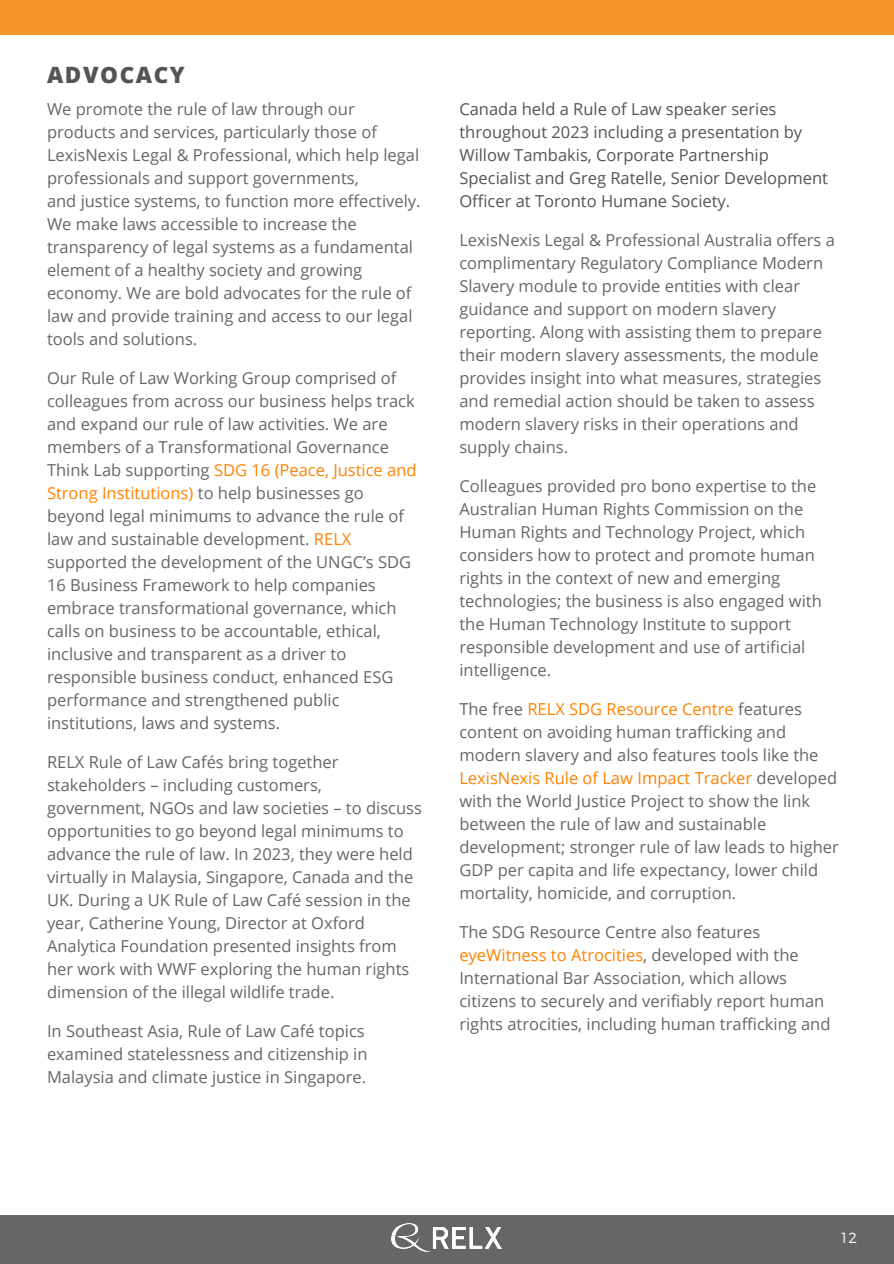
<style>
.page{position:relative;width:894px;height:1264px;background:#fff}
.page>*{position:absolute;margin:0;border:0;box-sizing:border-box;transform-origin:0 0}
.t1{font:800 22.5px "Open Sans";letter-spacing:.07em;color:#545454}
.t2{font:16.5px/23px "Open Sans";color:#666}
.t3{font:16.5px/23px "Open Sans";color:#545454}
.t4{font:300 14.7px "Montserrat";color:#fff}
.s1{color:#ff8200}
</style>
<div class="page">
<div style="left:0;top:0;width:893px;height:35px;background:#f7972a"></div>
<div style="left:0;top:1215px;width:893px;height:48px;background:#666"></div>
<img style="left:391px;top:1223px;width:110px;height:28px">
<h1 class="t1" style="left:47px;top:59px;width:139px">ADVOCACY</h1>
<p class="t2" style="left:47px;top:97px;width:375px">We promote the rule of law through our products and services, particularly those of LexisNexis Legal &amp; Professional, which help legal professionals and support governments,<br>and justice systems, to function more effectively.<br>We make laws accessible to increase the transparency of legal systems as a fundamental element of a healthy society and growing economy. We are bold advocates for the rule of law and provide training and access to our legal tools and solutions.</p>
<p class="t2" style="left:47px;top:366px;width:371px">Our Rule of Law Working Group comprised of colleagues from across our business helps track and expand our rule of law activities. We are members of a Transformational Governance Think Lab supporting <span class="s1">SDG 16 (Peace, Justice and Strong Institutions)</span> to help businesses go beyond legal minimums to advance the rule of law and sustainable development. <span class="s1">RELX </span>supported the development of the UNGC’s SDG 16 Business Framework to help companies embrace transformational governance, which calls on business to be accountable, ethical, inclusive and transparent as a driver to responsible business conduct, enhanced ESG performance and strengthened public institutions, laws and systems.</p>
<p class="t2" style="left:47px;top:750px;width:376px">RELX Rule of Law Cafés bring together stakeholders – including customers, government, NGOs and law societies – to discuss opportunities to go beyond legal minimums to advance the rule of law. In 2023, they were held virtually in Malaysia, Singapore, Canada and the UK. During a UK Rule of Law Café session in the year, Catherine Young, Director at Oxford Analytica Foundation presented insights from her work with WWF exploring the human rights dimension of the illegal wildlife trade.</p>
<p class="t2" style="left:47px;top:1019px;width:322px">In Southeast Asia, Rule of Law Café topics examined statelessness and citizenship in<br>Malaysia and climate justice in Singapore.</p>
<p class="t3" style="left:459px;top:97px;width:370px">Canada held a Rule of Law speaker series throughout 2023 including a presentation by Willow Tambakis, Corporate Partnership Specialist and Greg Ratelle, Senior Development Officer at Toronto Humane Society.</p>
<p class="t2" style="left:459px;top:228px;width:377px">LexisNexis Legal &amp; Professional Australia offers a complimentary Regulatory Compliance Modern Slavery module to provide entities with clear guidance and support on modern slavery reporting. Along with assisting them to prepare their modern slavery assessments, the module provides insight into what measures, strategies and remedial action should be taken to assess modern slavery risks in their operations and supply chains.</p>
<p class="t2" style="left:459px;top:474px;width:364px">Colleagues provided pro bono expertise to the Australian Human Rights Commission on the Human Rights and Technology Project, which considers how to protect and promote human rights in the context of new and emerging technologies; the business is also engaged with the Human Technology Institute to support responsible development and use of artificial intelligence.</p>
<p class="t2" style="left:459px;top:697px;width:381px">The free <span class="s1">RELX SDG Resource Centre</span> features content on avoiding human trafficking and modern slavery and also features tools like the <span class="s1">LexisNexis Rule of Law Impact Tracker</span> developed with the World Justice Project to show the link between the rule of law and sustainable development; stronger rule of law leads to higher GDP per capita and life expectancy, lower child mortality, homicide, and corruption.</p>
<p class="t2" style="left:459px;top:920px;width:372px">The SDG Resource Centre also features <span class="s1">eyeWitness to Atrocities</span>, developed with the International Bar Association, which allows citizens to securely and verifiably report human rights atrocities, including human trafficking and</p>
<p class="t4" style="left:841px;top:1228px;width:17px">142</p>
</div>
